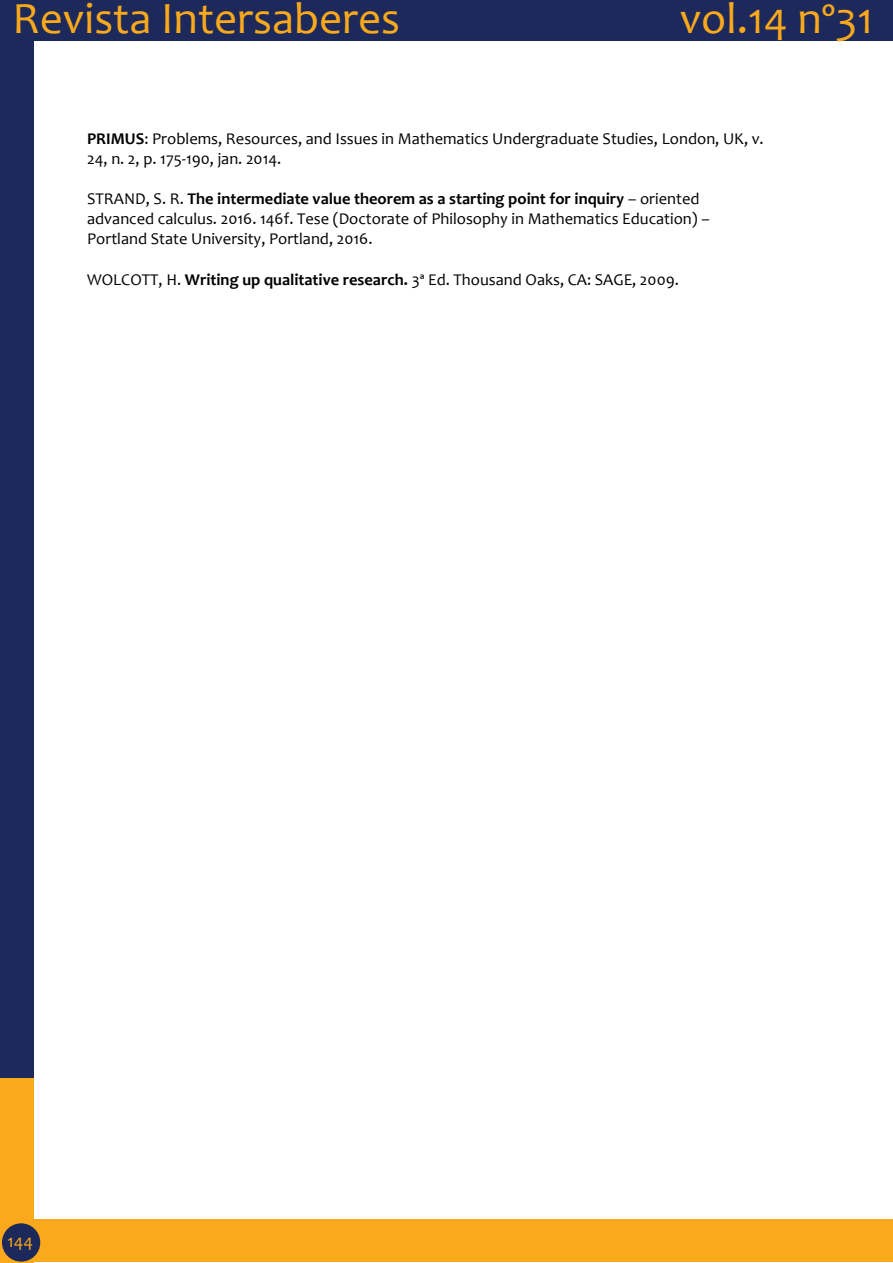
<style>
.page{position:relative;width:893px;height:1263px;background:#fff}
.page>*{position:absolute;margin:0;border:0;box-sizing:border-box;transform-origin:0 0}
.t1{font:45px "Candara";color:#f9a91b}
.t2{font:18px "Candara";color:#f9a91b}
.t3{font:16.5px/20.1px "Candara";color:#000}
.s1{font-weight:700}
</style>
<div class="page">
<div style="left:0;top:0;width:33px;height:1081px;background:#1d295a"></div>
<div style="left:0;top:0;width:893px;height:41px;background:#1d295a"></div>
<div style="left:0;top:1078px;width:33px;height:185px;background:#f9a91b"></div>
<div style="left:21px;top:1219px;width:872px;height:43px;background:#f9a91b"></div>
<div style="left:2px;top:1223px;width:38px;height:38px;background:#1d295a;border-radius:50%"></div>
<h1 class="t1" style="left:13px;top:-9px;width:389px">Revista Intersaberes</h1>
<h1 class="t1" style="left:680px;top:-9px;width:195px">vol.14 nº31</h1>
<p class="t3" style="left:87px;top:128px;width:678px"><span class="s1">PRIMUS</span>: Problems, Resources, and Issues in Mathematics Undergraduate Studies, London, UK, v.<br>24, n. 2, p. 175-190, jan. 2014.</p>
<p class="t3" style="left:87px;top:189px;width:624px">STRAND, S. R. <span class="s1">The intermediate value theorem as a starting point for inquiry</span> – oriented advanced calculus. 2016. 146f. Tese (Doctorate of Philosophy in Mathematics Education) –<br>Portland State University, Portland, 2016.</p>
<p class="t3" style="left:87px;top:269px;width:593px">WOLCOTT, H. <span class="s1">Writing up qualitative research.</span> 3ª Ed. Thousand Oaks, CA: SAGE, 2009.</p>
<p class="t2" style="left:8px;top:1229px;width:27px">144</p>
</div>
